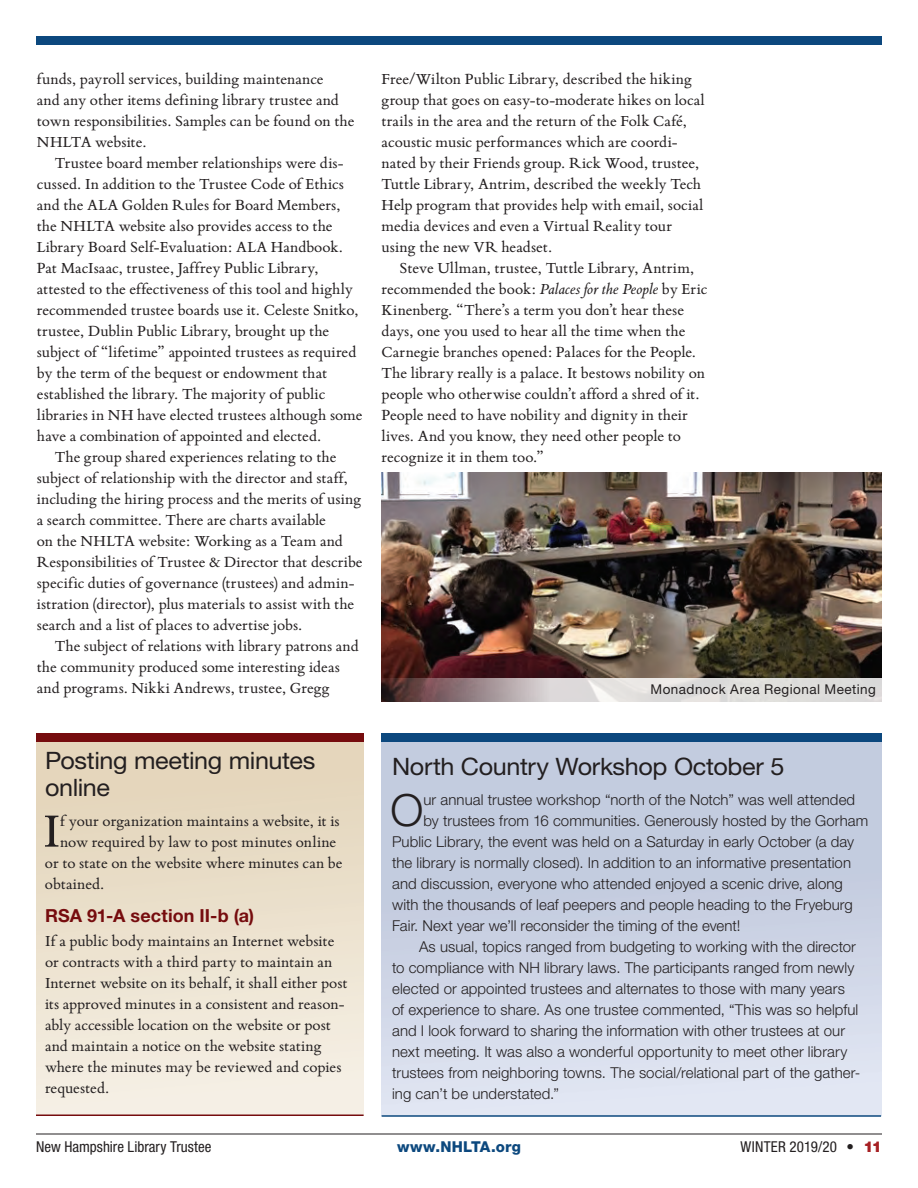
<style>
.page{position:relative;width:918px;height:1188px;background:#fff}
.page>*{position:absolute;margin:0;border:0;box-sizing:border-box;transform-origin:0 0}
.t1{font:51.15px "Bembo Book MT Std";color:#231f20}
.t2{font:300 44.4px "Helvetica Neue LT Std";color:#231f20}
.t3{font:24px/27px "Helvetica Neue LT Std";letter-spacing:-.015em;color:#231f20;scale:1.05 1}
.t4{font:700 18px "Helvetica Neue LT Std";letter-spacing:.005em;color:#760c0e}
.t5{font:16.5px/21px "Bembo Book MT Std";color:#231f20}
.t6{font:300 15px "Helvetica Neue LT Std";letter-spacing:.005em;color:#231f20}
.t7{font:condensed 15px "Helvetica Neue LT Std";letter-spacing:.005em;color:#231f20}
.t8{font:800 15px "Helvetica Neue LT Std";letter-spacing:.02em;color:#0c487e}
.t9{font:13.5px "Helvetica Neue LT Std";letter-spacing:.035em;color:#231f20}
.s1{font-style:italic}
.s2{font-weight:800;font-stretch:normal}
.s3{font-weight:900;font-stretch:normal;color:#a62023}
</style>
<div class="page">
<div style="left:36px;top:36px;width:846px;height:9px;background:#0c487e"></div>
<hr style="left:36px;top:1134px;width:846px;height:1px;background:#231f20">
<img style="left:382px;top:472px;width:500px;height:206px">
<div style="left:382px;top:742px;width:499px;height:374px;background:linear-gradient(to bottom,#bbc5da,#dfe3f1)"></div>
<hr style="left:382px;top:1115px;width:499px;height:2px;background:#0c487e">
<div style="left:36px;top:742px;width:328px;height:374px;background:linear-gradient(to bottom,#e2d3b7,#f6f0e6)"></div>
<hr style="left:36px;top:1114px;width:328px;height:2px;background:#760c0e">
<div style="left:36px;top:734px;width:328px;height:8px;background:#760c0e"></div>
<div style="left:382px;top:734px;width:500px;height:8px;background:#0c487e"></div>
<svg style="left:382px;top:678px;width:500px;height:24px;background:#c4bcbc"></svg>
<p class="t5" style="left:37px;top:67px;width:319px">funds, payroll services, building maintenance<br>and any other items defining library trustee and town responsibilities. Samples can be found on the NHLTA website.</p>
<p class="t5" style="left:55px;top:151px;width:290px">Trustee board member relationships were dis-</p>
<p class="t5" style="left:37px;top:172px;width:309px">cussed. In addition to the Trustee Code of Ethics</p>
<p class="t5" style="left:37px;top:193px;width:305px">and the ALA Golden Rules for Board Members,</p>
<p class="t5" style="left:37px;top:214px;width:297px">the NHLTA website also provides access to the</p>
<p class="t5" style="left:37px;top:235px;width:308px">Library Board Self-Evaluation: ALA Handbook.</p>
<p class="t5" style="left:37px;top:256px;width:283px">Pat MacIsaac, trustee, Jaffrey Public Library,</p>
<p class="t5" style="left:37px;top:277px;width:318px">attested to the effectiveness of this tool and highly</p>
<p class="t5" style="left:37px;top:298px;width:323px">recommended trustee boards use it. Celeste Snitko,</p>
<p class="t5" style="left:37px;top:319px;width:294px">trustee, Dublin Public Library, brought up the</p>
<p class="t5" style="left:37px;top:340px;width:321px">subject of “lifetime” appointed trustees as required</p>
<p class="t5" style="left:37px;top:361px;width:292px">by the term of the bequest or endowment that</p>
<p class="t5" style="left:37px;top:382px;width:290px">established the library. The majority of public</p>
<p class="t5" style="left:37px;top:403px;width:327px">libraries in NH have elected trustees although some</p>
<p class="t5" style="left:37px;top:424px;width:286px">have a combination of appointed and elected.</p>
<p class="t5" style="left:55px;top:445px;width:283px">The group shared experiences relating to the</p>
<p class="t5" style="left:37px;top:466px;width:313px">subject of relationship with the director and staff,</p>
<p class="t5" style="left:37px;top:487px;width:326px">including the hiring process and the merits of using</p>
<p class="t5" style="left:37px;top:509px;width:291px">a search committee. There are charts available</p>
<p class="t5" style="left:37px;top:530px;width:308px">on the NHLTA website: Working as a Team and</p>
<p class="t5" style="left:37px;top:551px;width:327px">Responsibilities of Trustee &amp; Director that describe</p>
<p class="t5" style="left:37px;top:572px;width:319px">specific duties of governance (trustees) and admin-</p>
<p class="t5" style="left:37px;top:593px;width:319px">istration (director), plus materials to assist with the</p>
<p class="t5" style="left:37px;top:614px;width:267px">search and a list of places to advertise jobs.</p>
<p class="t5" style="left:55px;top:635px;width:305px">The subject of relations with library patrons and</p>
<p class="t5" style="left:37px;top:656px;width:304px">the community produced some interesting ideas</p>
<p class="t5" style="left:37px;top:677px;width:294px">and programs. Nikki Andrews, trustee, Gregg</p>
<p class="t5" style="left:382px;top:68px;width:325px">Free/Wilton Public Library, described the hiking group that goes on easy-to-moderate hikes on local trails in the area and the return of the Folk Café, acoustic music performances which are coordi&shy;nated by their Friends group. Rick Wood, trustee, Tuttle Library, Antrim, described the weekly Tech Help program that provides help with email, social media devices and even a Virtual Reality tour using the new VR headset.</p>
<p class="t5" style="left:382px;top:257px;width:327px;text-indent:18px">Steve Ullman, trustee, Tuttle Library, Antrim, recommended the book: <span class="s1">Palaces for the People</span> by Eric Kinenberg. “There’s a term you don’t hear these days, one you used to hear all the time when the Carnegie branches opened: Palaces for the People.<br>The library really is a palace. It bestows nobility on people who otherwise couldn’t afford a shred of it.<br>People need to have nobility and dignity in their lives. And you know, they need other people to recognize it in them too.”</p>
<p class="t9" style="left:650px;top:681px;width:227px">Monadnock Area Regional Meeting</p>
<h3 class="t3" style="left:45px;top:746px;width:259px">Posting meeting minutes online</h3>
<h1 class="t1" style="left:43px;top:797px;width:18px">I</h1>
<p class="t5" style="left:60px;top:809px;width:281px">f your organization maintains a website, it is</p>
<p class="t5" style="left:60px;top:830px;width:278px">now required by law to post minutes online</p>
<p class="t5" style="left:45px;top:851px;width:299px">or to state on the website where minutes can be</p>
<p class="t5" style="left:45px;top:872px;width:61px">obtained.</p>
<p class="t4" style="left:45px;top:904px;width:211px">RSA 91-A section II-b (a)</p>
<p class="t5" style="left:45px;top:929px;width:304px">If a public body maintains an Internet website or contracts with a third party to maintain an Internet website on its behalf, it shall either post its approved minutes in a consistent and reason&shy;ably accessible location on the website or post and maintain a notice on the website stating where the minutes may be reviewed and copies requested.</p>
<h3 class="t3" style="left:392px;top:752px;width:375px">North Country Workshop October 5</h3>
<h2 class="t2" style="left:391px;top:783px;width:34px">O</h2>
<p class="t6" style="left:423px;top:790px;width:433px">ur annual trustee workshop “north of the Notch” was well attended</p>
<p class="t6" style="left:423px;top:811px;width:446px">by trustees from 16 communities. Generously hosted by the Gorham</p>
<p class="t6" style="left:392px;top:832px;width:463px">Public Library, the event was held on a Saturday in early October (a day</p>
<p class="t6" style="left:392px;top:853px;width:460px">the library is normally closed). In addition to an informative presentation</p>
<p class="t6" style="left:392px;top:874px;width:452px">and discussion, everyone who attended enjoyed a scenic drive, along</p>
<p class="t6" style="left:392px;top:895px;width:462px">with the thousands of leaf peepers and people heading to the Fryeburg</p>
<p class="t6" style="left:392px;top:916px;width:350px">Fair. Next year we’ll reconsider the timing of the event!</p>
<p class="t6" style="left:419px;top:937px;width:438px">As usual, topics ranged from budgeting to working with the director</p>
<p class="t6" style="left:392px;top:958px;width:464px">to compliance with NH library laws. The participants ranged from newly</p>
<p class="t6" style="left:392px;top:979px;width:454px">elected or appointed trustees and alternates to those with many years</p>
<p class="t6" style="left:392px;top:1000px;width:468px">of experience to share. As one trustee commented, “This was so helpful</p>
<p class="t6" style="left:392px;top:1021px;width:455px">and I look forward to sharing the information with other trustees at our</p>
<p class="t6" style="left:392px;top:1042px;width:457px">next meeting. It was also a wonderful opportunity to meet other library</p>
<p class="t6" style="left:392px;top:1063px;width:470px">trustees from neighboring towns. The social/relational part of the gather-</p>
<p class="t6" style="left:392px;top:1084px;width:168px">ing can’t be understated.”</p>
<p class="t7" style="left:36px;top:1138px;width:177px">New Hampshire Library Trustee</p>
<p class="t8" style="left:397px;top:1138px;width:125px">www.NHLTA.org</p>
<p class="t7" style="left:741px;top:1138px;width:143px">WINTER 2019/20 <span class="s2">•</span> <span class="s3">11</span></p>
</div>
